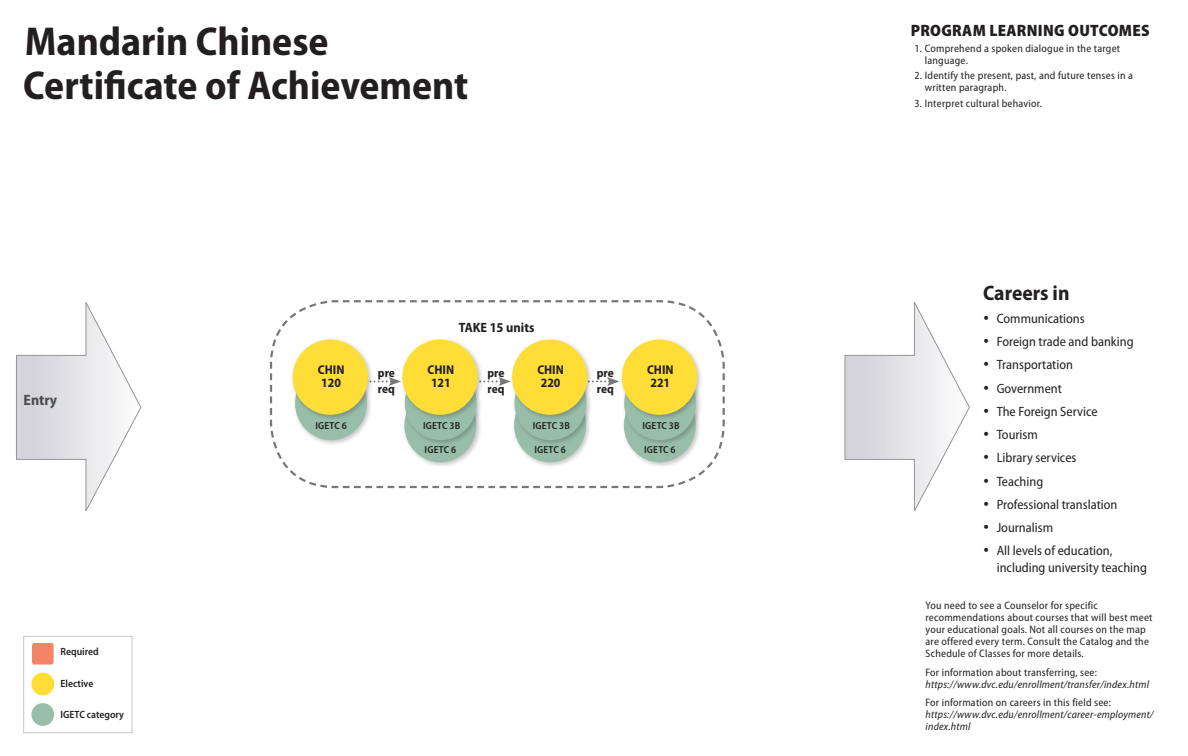
<style>
.page{position:relative;width:1188px;height:756px;background:#fff}
.page>*{position:absolute;margin:0;border:0;box-sizing:border-box;transform-origin:0 0}
.h1_title{font:700 semi-condensed 40.5px/43.5px "Myriad Pro";color:#231f20}
.t1{font:700 semi-condensed 21px "Myriad Pro";color:#231f20}
.Intended_Learning_Ou{font:900 semi-condensed 16.5px "Myriad Pro";letter-spacing:.02em;color:#231f20}
.t2{font:700 semi-condensed 15px "Myriad Pro";color:#4b4c4d}
.t3{font:semi-condensed 13.5px/16.5px "Myriad Pro";color:#231f20}
.Area_text{font:700 semi-condensed 13.5px "Myriad Pro";color:#231f20}
.t4{font:700 semi-condensed 12.75px/13.5px "Myriad Pro";color:#231f20}
.Area_text-2{font:700 semi-condensed 12.23px/16.5px "Myriad Pro";letter-spacing:-.005em;color:#231f20}
.Outcomes_listings{font:semi-condensed 10.88px/12px "Myriad Pro";letter-spacing:.02em;color:#231f20}
.Outcomes_listings-2{font:italic semi-condensed 10.88px/12px "Myriad Pro";letter-spacing:.02em;color:#231f20}
.Area_text-3{font:600 semi-condensed 10.5px "Myriad Pro";color:#231f20}
.Area_text-4{font:600 semi-condensed 10.2px "Myriad Pro";letter-spacing:.02em;color:#231f20}
.s1{font-style:normal}
</style>
<div class="page">
<svg style="left:269px;top:300px;width:456px;height:189px"></svg>
<svg style="left:16px;top:302px;width:126px;height:209px"></svg>
<div style="left:23px;top:636px;width:109px;height:97px;background:#fff;border:1px solid #c7c8ca"></div>
<div style="left:32px;top:643px;width:22px;height:22px;background:#f48465;border-radius:2px"></div>
<div style="left:31px;top:673px;width:23px;height:22px;background:#ffdd37;border-radius:50%"></div>
<div style="left:31px;top:703px;width:23px;height:23px;background:#98bea9;border-radius:50%"></div>
<svg style="left:844px;top:302px;width:126px;height:209px"></svg>
<svg style="left:374px;top:377px;width:26px;height:9px"></svg>
<svg style="left:484px;top:377px;width:26px;height:9px"></svg>
<svg style="left:593px;top:377px;width:26px;height:9px"></svg>
<div style="left:293px;top:364px;width:80px;height:82px;background:#231f20;opacity:.25"></div>
<div style="left:295px;top:366px;width:72px;height:74px;background:#98bea9;border-radius:50%"></div>
<div style="left:402px;top:386px;width:80px;height:82px;background:#231f20;opacity:.25"></div>
<div style="left:404px;top:388px;width:72px;height:74px;background:#98bea9;border-radius:50%"></div>
<div style="left:402px;top:364px;width:81px;height:82px;background:#231f20;opacity:.25"></div>
<div style="left:405px;top:366px;width:72px;height:74px;background:#98bea9;border-radius:50%"></div>
<div style="left:512px;top:386px;width:80px;height:82px;background:#231f20;opacity:.25"></div>
<div style="left:514px;top:388px;width:72px;height:74px;background:#98bea9;border-radius:50%"></div>
<div style="left:512px;top:364px;width:81px;height:82px;background:#231f20;opacity:.25"></div>
<div style="left:514px;top:366px;width:72px;height:74px;background:#98bea9;border-radius:50%"></div>
<div style="left:621px;top:386px;width:81px;height:82px;background:#231f20;opacity:.25"></div>
<div style="left:624px;top:388px;width:72px;height:74px;background:#98bea9;border-radius:50%"></div>
<div style="left:622px;top:364px;width:80px;height:82px;background:#231f20;opacity:.25"></div>
<div style="left:624px;top:366px;width:72px;height:74px;background:#98bea9;border-radius:50%"></div>
<div style="left:290px;top:337px;width:84px;height:84px;background:#231f20;opacity:.25"></div>
<div style="left:293px;top:340px;width:75px;height:75px;background:#ffdd37;border-radius:50%"></div>
<div style="left:400px;top:337px;width:84px;height:84px;background:#231f20;opacity:.25"></div>
<div style="left:402px;top:340px;width:76px;height:75px;background:#ffdd37;border-radius:50%"></div>
<div style="left:510px;top:337px;width:83px;height:84px;background:#231f20;opacity:.25"></div>
<div style="left:512px;top:340px;width:75px;height:75px;background:#ffdd37;border-radius:50%"></div>
<div style="left:620px;top:337px;width:83px;height:84px;background:#231f20;opacity:.25"></div>
<div style="left:622px;top:340px;width:75px;height:75px;background:#ffdd37;border-radius:50%"></div>
<p class="h1_title" style="left:23px;top:19px;width:447px">Mandarin Chinese<br>Certificate of Achievement</p>
<p class="Intended_Learning_Ou" style="left:911px;top:20px;width:241px">PROGRAM LEARNING OUTCOMES</p>
<p class="Outcomes_listings" style="left:925px;top:42px;width:197px;text-indent:-10px">1. Comprehend a spoken dialogue in the target language.</p>
<p class="Outcomes_listings" style="left:925px;top:69px;width:210px;text-indent:-10px">2. Identify the present, past, and future tenses in a written paragraph.</p>
<p class="Outcomes_listings" style="left:914px;top:97px;width:129px">3. Interpret cultural behavior.</p>
<p class="t2" style="left:24px;top:391px;width:35px">Entry</p>
<p class="Area_text-3" style="left:61px;top:645px;width:40px">Required</p>
<p class="Area_text-3" style="left:61px;top:677px;width:34px">Elective</p>
<p class="Area_text-3" style="left:61px;top:708px;width:65px">IGETC category</p>
<p class="Area_text" style="left:459px;top:319px;width:77px">TAKE 15 units</p>
<p class="t4" style="left:318px;top:362px;width:28px">CHIN<br>120</p>
<p class="t4" style="left:428px;top:362px;width:28px">CHIN<br>121</p>
<p class="t4" style="left:537px;top:362px;width:28px">CHIN<br>220</p>
<p class="t4" style="left:647px;top:362px;width:28px">CHIN<br>221</p>
<p class="Area_text-2" style="left:378px;top:364px;width:19px">pre req</p>
<p class="Area_text-2" style="left:487px;top:364px;width:19px">pre req</p>
<p class="Area_text-2" style="left:597px;top:364px;width:19px">pre req</p>
<p class="Area_text-4" style="left:315px;top:419px;width:33px">IGETC 6</p>
<p class="Area_text-4" style="left:423px;top:419px;width:39px">IGETC 3B</p>
<p class="Area_text-4" style="left:425px;top:444px;width:33px">IGETC 6</p>
<p class="Area_text-4" style="left:533px;top:419px;width:39px">IGETC 3B</p>
<p class="Area_text-4" style="left:534px;top:444px;width:33px">IGETC 6</p>
<p class="Area_text-4" style="left:642px;top:419px;width:39px">IGETC 3B</p>
<p class="Area_text-4" style="left:644px;top:444px;width:33px">IGETC 6</p>
<p class="t1" style="left:983px;top:279px;width:88px">Careers in</p>
<p class="t3" style="left:983px;top:310px;width:103px">• Communications</p>
<p class="t3" style="left:983px;top:333px;width:152px">• Foreign trade and banking</p>
<p class="t3" style="left:983px;top:356px;width:91px">• Transportation</p>
<p class="t3" style="left:983px;top:380px;width:80px">• Government</p>
<p class="t3" style="left:983px;top:403px;width:116px">• The Foreign Service</p>
<p class="t3" style="left:983px;top:426px;width:56px">• Tourism</p>
<p class="t3" style="left:983px;top:449px;width:95px">• Library services</p>
<p class="t3" style="left:983px;top:473px;width:62px">• Teaching</p>
<p class="t3" style="left:983px;top:496px;width:136px">• Professional translation</p>
<p class="t3" style="left:983px;top:519px;width:71px">• Journalism</p>
<p class="t3" style="left:997px;top:542px;width:152px;text-indent:-14px">• All levels of education, including university teaching</p>
<p class="Outcomes_listings" style="left:926px;top:599px;width:229px">You need to see a Counselor for specific recommendations about courses that will best meet your educational goals. Not all courses on the map are offered every term. Consult the Catalog and the Schedule of Classes for more details.</p>
<p class="Outcomes_listings-2" style="left:926px;top:666px;width:225px"><span class="s1">For information about transferring, see: </span>https://www.dvc.edu/enrollment/transfer/index.html</p>
<p class="Outcomes_listings-2" style="left:926px;top:697px;width:230px"><span class="s1">For information on careers in this field see: </span>https://www.dvc.edu/enrollment/career-employment/ index.html</p>
</div>
